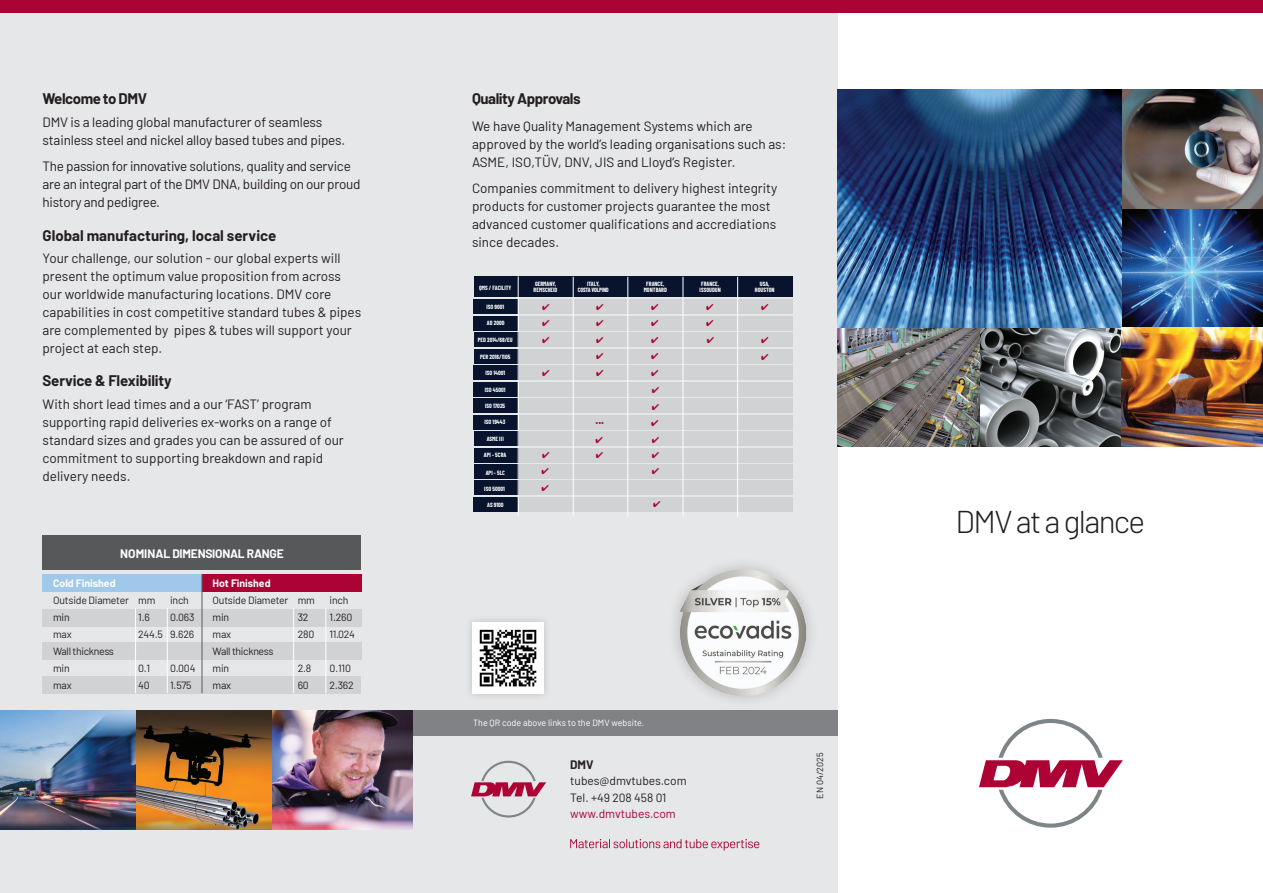
<style>
.page{position:relative;width:1263px;height:893px;background:#fff}
.page>*{position:absolute;margin:0;border:0;box-sizing:border-box;transform-origin:0 0}
.t1{font:300 31.5px "Barlow";letter-spacing:-.05em;color:#231f20}
.t2{font:700 15px "Barlow";letter-spacing:-.01em;color:#231f20}
.t3{font:700 15px "Barlow";letter-spacing:-.03em;color:#231f20}
.t4{font:13.5px/18px "Barlow";color:#231f20}
.t5{font:13.5px/18px "Barlow";letter-spacing:-.02em;color:#231f20}
.t6{font:700 12.6px "Barlow Condensed";color:#ab0333}
.t7{font:12px "Barlow";color:#231f20}
.t8{font:700 12px "Barlow";letter-spacing:-.02em;color:#fff}
.t9{font:12px "Barlow";color:#ab0333}
.t10{font:700 12px "Barlow";color:#231f20}
.t11{font:10.5px/17.1px "Barlow";letter-spacing:-.02em;color:#231f20}
.t12{font:700 10.5px "Barlow";color:#fff}
.t13{font:9px "Barlow";color:#fff}
.t14{font:9px "Barlow";color:#231f20}
.t15{font:700 6px "Barlow Condensed";color:#fff}
.t16{font:700 6px "Barlow Condensed";letter-spacing:-.03em;color:#fff}
</style>
<div class="page">
<div style="left:0;top:0;width:838px;height:893px;background:#e6e7e9"></div>
<img style="left:1121px;top:208px;width:142px;height:119px">
<svg style="left:979px;top:327px;width:142px;height:119px;background:#626769"></svg>
<img style="left:838px;top:327px;width:141px;height:119px">
<img style="left:1121px;top:89px;width:142px;height:119px">
<svg style="left:838px;top:89px;width:283px;height:238px;background:#2a4c7d"></svg>
<img style="left:1121px;top:327px;width:142px;height:119px">
<div style="left:0;top:0;width:1263px;height:13px;background:#ab0333"></div>
<div style="left:412px;top:710px;width:426px;height:26px;background:#808285"></div>
<img style="left:0;top:710px;width:412px;height:119px">
<div style="left:43px;top:536px;width:318px;height:34px;background:#57585a"></div>
<div style="left:43px;top:574px;width:159px;height:17px;background:#a0c8ea"></div>
<div style="left:43px;top:609px;width:159px;height:17px;background:#d1d2d4"></div>
<div style="left:43px;top:642px;width:159px;height:17px;background:#d1d2d4"></div>
<div style="left:202px;top:574px;width:159px;height:17px;background:#ab0333"></div>
<div style="left:202px;top:609px;width:159px;height:17px;background:#d1d2d4"></div>
<div style="left:202px;top:642px;width:159px;height:17px;background:#d1d2d4"></div>
<div style="left:43px;top:676px;width:318px;height:17px;background:#d1d2d4"></div>
<hr style="left:202px;top:574px;width:1px;height:119px;background:#5a5a5d">
<hr style="left:167px;top:608px;width:1px;height:85px;background:#fff">
<hr style="left:135px;top:608px;width:1px;height:85px;background:#fff">
<hr style="left:293px;top:608px;width:1px;height:85px;background:#fff">
<hr style="left:326px;top:608px;width:1px;height:85px;background:#fff">
<svg style="left:979px;top:719px;width:144px;height:109px"></svg>
<div style="left:464px;top:614px;width:88px;height:88px;background:#e0e1e3"></div>
<img style="left:472px;top:622px;width:72px;height:72px">
<svg style="left:471px;top:761px;width:75px;height:56px"></svg>
<div style="left:667px;top:556px;width:152px;height:153px;background:#231f20;opacity:.25"></div>
<img style="left:680px;top:570px;width:126px;height:125px">
<svg style="left:570px;top:839px;width:189px;height:12px"></svg>
<div style="left:474px;top:448px;width:44px;height:14px;background:#08142e"></div>
<div style="left:474px;top:464px;width:44px;height:15px;background:#08142e"></div>
<div style="left:519px;top:448px;width:273px;height:14px;background:#d1d2d4"></div>
<div style="left:519px;top:464px;width:273px;height:15px;background:#d1d2d4"></div>
<div style="left:474px;top:300px;width:44px;height:14px;background:#08142e"></div>
<div style="left:474px;top:316px;width:44px;height:14px;background:#08142e"></div>
<div style="left:474px;top:333px;width:44px;height:14px;background:#08142e"></div>
<div style="left:474px;top:349px;width:45px;height:14px;background:#08142e"></div>
<div style="left:474px;top:366px;width:45px;height:14px;background:#08142e"></div>
<div style="left:474px;top:382px;width:44px;height:14px;background:#08142e"></div>
<div style="left:474px;top:399px;width:44px;height:14px;background:#08142e"></div>
<div style="left:474px;top:415px;width:44px;height:14px;background:#08142e"></div>
<div style="left:474px;top:431px;width:44px;height:15px;background:#08142e"></div>
<div style="left:474px;top:276px;width:318px;height:21px;background:#08142e"></div>
<div style="left:518px;top:300px;width:274px;height:14px;background:#d1d2d4"></div>
<div style="left:519px;top:316px;width:273px;height:14px;background:#d1d2d4"></div>
<div style="left:519px;top:333px;width:273px;height:14px;background:#d1d2d4"></div>
<div style="left:519px;top:349px;width:273px;height:14px;background:#d1d2d4"></div>
<div style="left:519px;top:366px;width:273px;height:14px;background:#d1d2d4"></div>
<div style="left:519px;top:382px;width:273px;height:14px;background:#d1d2d4"></div>
<div style="left:519px;top:399px;width:273px;height:14px;background:#d1d2d4"></div>
<div style="left:519px;top:415px;width:273px;height:14px;background:#d1d2d4"></div>
<div style="left:519px;top:431px;width:273px;height:15px;background:#d1d2d4"></div>
<div style="left:518px;top:481px;width:274px;height:14px;background:#d1d2d4"></div>
<div style="left:519px;top:497px;width:273px;height:14px;background:#d1d2d4"></div>
<div style="left:474px;top:481px;width:44px;height:14px;background:#08142e"></div>
<div style="left:474px;top:497px;width:44px;height:14px;background:#08142e"></div>
<hr style="left:518px;top:276px;width:1px;height:240px;background:#fff">
<hr style="left:573px;top:277px;width:1px;height:240px;background:#fff">
<hr style="left:628px;top:277px;width:1px;height:240px;background:#fff">
<hr style="left:683px;top:277px;width:1px;height:240px;background:#fff">
<hr style="left:737px;top:277px;width:1px;height:240px;background:#fff">
<p class="t3" style="left:43px;top:88px;width:106px">Welcome to DMV</p>
<p class="t4" style="left:43px;top:112px;width:304px">DMV is a leading global manufacturer of seamless stainless steel and nickel alloy based tubes and pipes.</p>
<p class="t5" style="left:43px;top:156px;width:319px">The passion for innovative solutions, quality and service are an integral part of the DMV DNA, building on our proud history and pedigree.</p>
<p class="t2" style="left:43px;top:224px;width:235px">Global manufacturing, local service</p>
<p class="t4" style="left:43px;top:248px;width:320px">Your challenge, our solution - our global experts will present the optimum value proposition from across our worldwide manufacturing locations. DMV core capabilities in cost competitive standard tubes &amp; pipes are complemented by pipes &amp; tubes will support your project at each step.</p>
<p class="t2" style="left:43px;top:370px;width:131px">Service &amp; Flexibility</p>
<p class="t4" style="left:43px;top:394px;width:303px">With short lead times and a our ‘FAST’ program supporting rapid deliveries ex-works on a range of standard sizes and grades you can be assured of our commitment to supporting breakdown and rapid delivery needs.</p>
<p class="t8" style="left:120px;top:545px;width:165px">NOMINAL DIMENSIONAL RANGE</p>
<p class="t12" style="left:53px;top:575px;width:64px">Cold Finished</p>
<p class="t11" style="left:53px;top:591px;width:104px">Outside Diameter mm</p>
<p class="t11" style="left:170px;top:591px;width:20px">inch</p>
<p class="t11" style="left:53px;top:608px;width:18px">min</p>
<p class="t11" style="left:138px;top:608px;width:13px">1.6</p>
<p class="t11" style="left:170px;top:608px;width:26px">0.063</p>
<p class="t11" style="left:53px;top:625px;width:20px">max</p>
<p class="t11" style="left:138px;top:625px;width:57px">244.5 9.626</p>
<p class="t11" style="left:53px;top:642px;width:62px">Wall thickness min</p>
<p class="t11" style="left:138px;top:659px;width:14px">0.1</p>
<p class="t11" style="left:170px;top:659px;width:27px">0.004</p>
<p class="t11" style="left:53px;top:676px;width:20px">max</p>
<p class="t11" style="left:138px;top:676px;width:13px">40</p>
<p class="t11" style="left:170px;top:676px;width:23px">1.575</p>
<p class="t12" style="left:213px;top:575px;width:60px">Hot Finished</p>
<p class="t11" style="left:213px;top:591px;width:104px">Outside Diameter mm</p>
<p class="t11" style="left:330px;top:591px;width:20px">inch</p>
<p class="t11" style="left:213px;top:608px;width:18px">min</p>
<p class="t11" style="left:298px;top:608px;width:12px">32</p>
<p class="t11" style="left:330px;top:608px;width:24px">1.260</p>
<p class="t11" style="left:213px;top:625px;width:20px">max</p>
<p class="t11" style="left:298px;top:625px;width:18px">280</p>
<p class="t11" style="left:330px;top:625px;width:27px">11.024</p>
<p class="t11" style="left:213px;top:642px;width:62px">Wall thickness</p>
<p class="t11" style="left:213px;top:659px;width:18px">min</p>
<p class="t11" style="left:298px;top:659px;width:15px">2.8</p>
<p class="t11" style="left:330px;top:659px;width:23px">0.110</p>
<p class="t11" style="left:213px;top:676px;width:20px">max</p>
<p class="t11" style="left:298px;top:676px;width:13px">60</p>
<p class="t11" style="left:330px;top:676px;width:26px">2.362</p>
<p class="t3" style="left:472px;top:88px;width:110px">Quality Approvals</p>
<p class="t4" style="left:472px;top:116px;width:316px">We have Quality Management Systems which are approved by the world’s leading organisations such as:<br>ASME, ISO,TÜV, DNV, JIS and Lloyd’s Register.</p>
<p class="t4" style="left:472px;top:178px;width:307px">Companies commitment to delivery highest integrity products for customer projects guarantee the most advanced customer qualifications and accrediations since decades.</p>
<p class="t15" style="left:479px;top:283px;width:34px">QMS / FACILITY</p>
<p class="t15" style="left:486px;top:303px;width:19px">ISO 9001</p>
<p class="t15" style="left:487px;top:319px;width:19px">AD 2000</p>
<p class="t15" style="left:478px;top:335px;width:37px">PED 2014/68/EU</p>
<p class="t15" style="left:480px;top:352px;width:32px">PER 2016/1105</p>
<p class="t15" style="left:485px;top:369px;width:21px">ISO 14001</p>
<p class="t15" style="left:485px;top:385px;width:22px">ISO 45001</p>
<p class="t15" style="left:485px;top:402px;width:22px">IS0 17025</p>
<p class="t15" style="left:485px;top:418px;width:22px">ISO 19443</p>
<p class="t15" style="left:487px;top:435px;width:18px">ASME III</p>
<p class="t15" style="left:484px;top:451px;width:24px">API - 5CRA</p>
<p class="t15" style="left:486px;top:468px;width:21px">API - 5LC</p>
<p class="t15" style="left:484px;top:484px;width:22px">ISO 50001</p>
<p class="t15" style="left:487px;top:500px;width:18px">AS 9100</p>
<p class="t15" style="left:535px;top:280px;width:23px">GERMANY,</p>
<p class="t15" style="left:534px;top:286px;width:25px">REMSCHEID</p>
<p class="t15" style="left:587px;top:280px;width:14px">ITALY,</p>
<p class="t16" style="left:578px;top:286px;width:32px">COSTA VOLPINO</p>
<p class="t6" style="left:596px;top:411px;width:10px">...</p>
<p class="t15" style="left:646px;top:280px;width:19px">FRANCE,</p>
<p class="t15" style="left:644px;top:286px;width:25px">MONTBARD</p>
<p class="t15" style="left:701px;top:279px;width:19px">FRANCE,</p>
<p class="t15" style="left:700px;top:285px;width:23px">ISSOUDUN</p>
<p class="t15" style="left:760px;top:279px;width:11px">USA,</p>
<p class="t15" style="left:755px;top:285px;width:21px">HOUSTON</p>
<p class="t13" style="left:473px;top:716px;width:173px">The QR code above links to the DMV website.</p>
<p class="t10" style="left:570px;top:756px;width:25px">DMV</p>
<p class="t7" style="left:570px;top:772px;width:118px">tubes@dmvtubes.com</p>
<p class="t7" style="left:570px;top:789px;width:98px">Tel. +49 208 458 01</p>
<p class="t9" style="left:570px;top:805px;width:107px">www.dmvtubes.com</p>
<p class="t14" style="left:813px;top:799px;width:48px;rotate:-90deg">EN 04/2025</p>
<p class="t1" style="left:955px;top:499px;width:191px">DMV at a glance</p>
</div>
